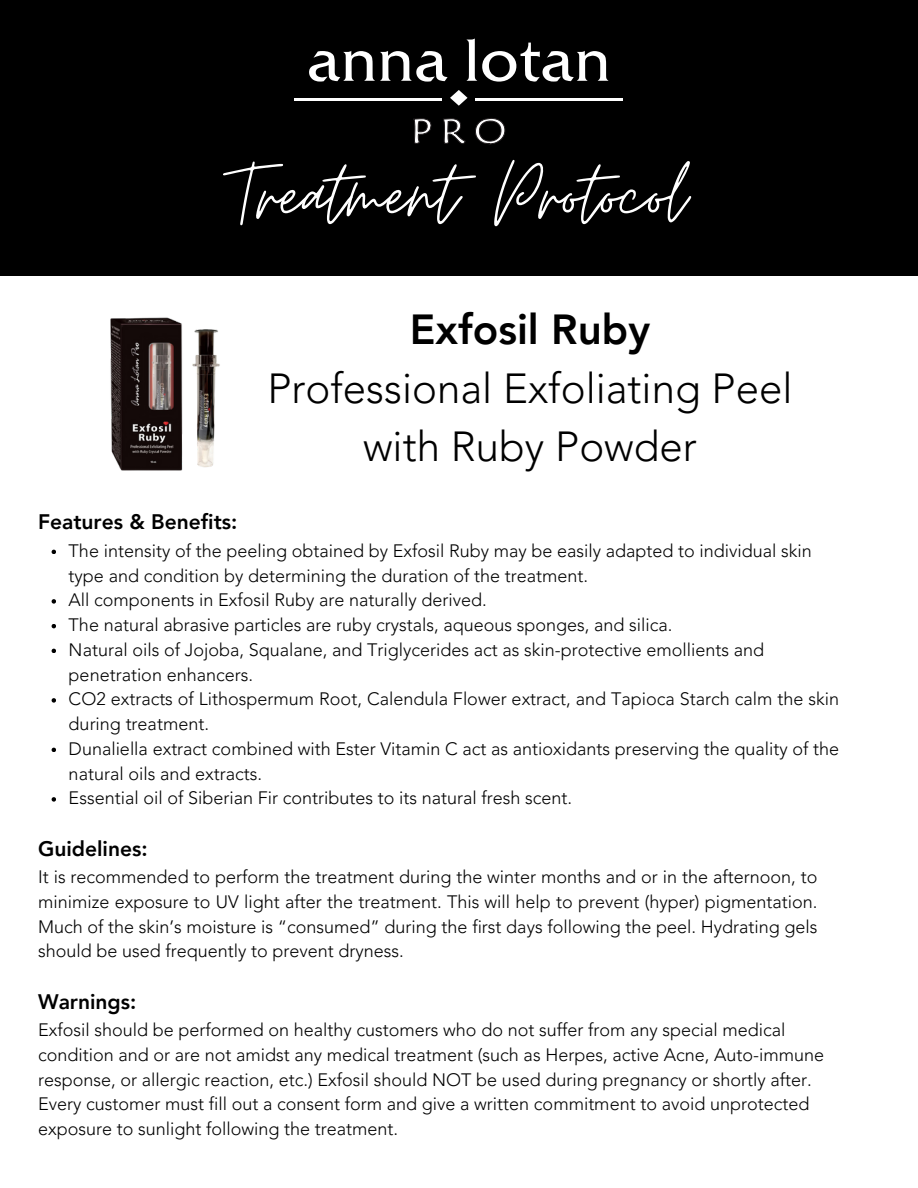
<style>
.page{position:relative;width:918px;height:1188px;background:#fff}
.page>*{position:absolute;margin:0;border:0;box-sizing:border-box;transform-origin:0 0}
.t1{font:96px "Moon Time";color:#fff}
.t2{font:300 42px/58.5px "Avenir LT Pro";color:#000;text-align:center}
.t3{font:800 21px "Avenir LT Pro";color:#000}
.t4{font:300 18px/24.8px "Avenir LT Pro";color:#000}
.s1{font-weight:800}
</style>
<div class="page">
<div style="left:0;top:0;width:918px;height:275px;background:#000"></div>
<svg style="left:413px;top:118px;width:18px;height:26px"></svg>
<svg style="left:443px;top:118px;width:23px;height:26px"></svg>
<svg style="left:475px;top:118px;width:30px;height:26px"></svg>
<svg style="left:450px;top:90px;width:18px;height:16px"></svg>
<svg style="left:309px;top:51px;width:139px;height:31px"></svg>
<svg style="left:466px;top:38px;width:143px;height:44px"></svg>
<hr style="left:294px;top:98px;width:148px;height:3px;background:#fff">
<hr style="left:476px;top:98px;width:147px;height:3px;background:#fff">
<img style="left:110px;top:317px;width:110px;height:154px">
<svg style="left:52px;top:550px;width:4px;height:4px"></svg>
<svg style="left:52px;top:599px;width:4px;height:5px"></svg>
<svg style="left:52px;top:624px;width:4px;height:4px"></svg>
<svg style="left:52px;top:649px;width:4px;height:4px"></svg>
<svg style="left:52px;top:698px;width:4px;height:5px"></svg>
<svg style="left:52px;top:748px;width:4px;height:4px"></svg>
<svg style="left:52px;top:797px;width:4px;height:5px"></svg>
<h1 class="t1" style="left:232px;top:136px;width:456px">Treatment Protocol</h1>
<p class="t3" style="left:38px;top:513px;width:201px">Features &amp; Benefits:</p>
<p class="t2" style="left:267px;top:304px;width:527px"><span class="s1">Exfosil Ruby<br></span>Professional Exfoliating Peel with Ruby Powder</p>
<p class="t4" style="left:69px;top:540px;width:745px">The intensity of the peeling obtained by Exfosil Ruby may be easily adapted to individual skin type and condition by determining the duration of the treatment.</p>
<p class="t4" style="left:69px;top:589px;width:420px">All components in Exfosil Ruby are naturally derived.</p>
<p class="t4" style="left:69px;top:614px;width:605px">The natural abrasive particles are ruby crystals, aqueous sponges, and silica.</p>
<p class="t4" style="left:69px;top:639px;width:697px">Natural oils of Jojoba, Squalane, and Triglycerides act as skin-protective emollients and penetration enhancers.</p>
<h3 class="t4" style="left:69px;top:688px;width:772px">CO2 extracts of Lithospermum Root, Calendula Flower extract, and Tapioca Starch calm the skin during treatment.</h3>
<p class="t4" style="left:69px;top:738px;width:772px">Dunaliella extract combined with Ester Vitamin C act as antioxidants preserving the quality of the natural oils and extracts.</p>
<h3 class="t4" style="left:69px;top:787px;width:505px">Essential oil of Siberian Fir contributes to its natural fresh scent.</h3>
<h3 class="t3" style="left:38px;top:840px;width:111px">Guidelines:</h3>
<p class="t4" style="left:38px;top:866px;width:781px;text-align:justify">It is recommended to perform the treatment during the winter months and or in the afternoon, to minimize exposure to UV light after the treatment. This will help to prevent (hyper) pigmentation.<br>Much of the skin’s moisture is “consumed” during the first days following the peel. Hydrating gels should be used frequently to prevent dryness.</p>
<h2 class="t3" style="left:38px;top:993px;width:100px">Warnings:</h2>
<p class="t4" style="left:38px;top:1019px;width:788px">Exfosil should be performed on healthy customers who do not suffer from any special medical condition and or are not amidst any medical treatment (such as Herpes, active Acne, Auto-immune response, or allergic reaction, etc.) Exfosil should NOT be used during pregnancy or shortly after.<br>Every customer must fill out a consent form and give a written commitment to avoid unprotected exposure to sunlight following the treatment.</p>
</div>
